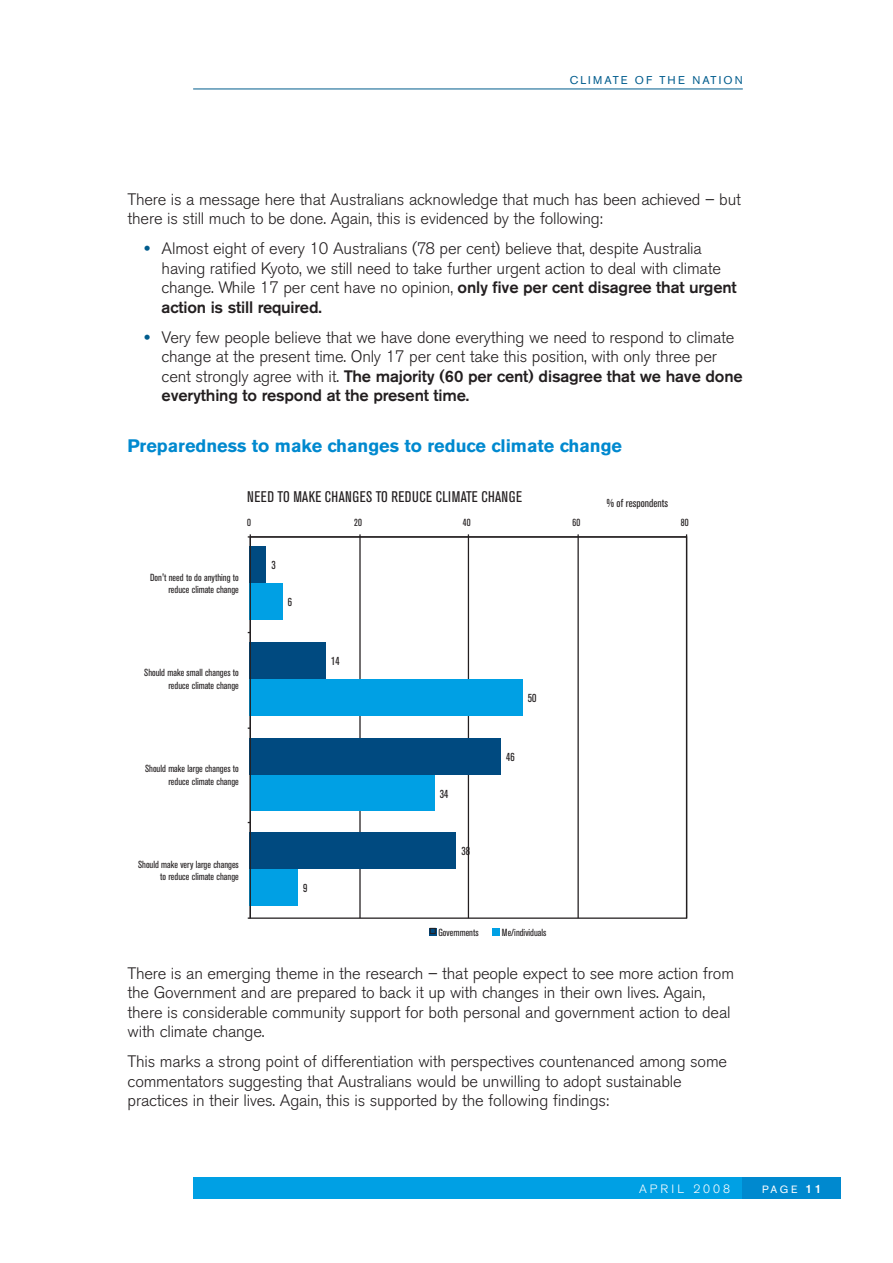
<style>
.page{position:relative;width:893px;height:1263px;background:#fff}
.page>*{position:absolute;margin:0;border:0;box-sizing:border-box;transform-origin:0 0}
.t1{font:700 18px "Akzidenz Grotesk BE";color:#0089cf}
.t2{font:300 16.5px/19.5px "Akzidenz Grotesk BE";letter-spacing:-.01em;color:#231f20}
.t3{font:condensed 15.3px "Akzidenz Grotesk BE";letter-spacing:.02em;color:#231f20}
.t4{font:300 12px "Akzidenz Grotesk BE";letter-spacing:.255em;color:#fff}
.t5{font:condensed 11.55px "Akzidenz Grotesk BE";color:#231f20}
.t6{font:11.25px "Akzidenz Grotesk BE";letter-spacing:.175em;color:#005c8d}
.t7{font:10.5px "Akzidenz Grotesk BE";color:#fff}
.t8{font:condensed 10.2px/12.8px "Akzidenz Grotesk BE";color:#231f20;text-align:right}
.s1{font-family:"Akzidenz Grotesk BE Super";font-weight:400;color:#005c8d}
.s2{font-weight:500}
.s3{font-weight:500;font-size:12px}
</style>
<div class="page">
<hr style="left:193px;top:89px;width:549px;height:1px;background:#005c8d">
<div style="left:193px;top:1178px;width:549px;height:21px;background:#00a0e4"></div>
<div style="left:742px;top:1178px;width:99px;height:21px;background:#0089cf"></div>
<hr style="left:359px;top:537px;width:1px;height:381px;background:#231f20">
<hr style="left:468px;top:537px;width:1px;height:381px;background:#231f20">
<hr style="left:577px;top:537px;width:1px;height:381px;background:#231f20">
<div style="left:250px;top:546px;width:16px;height:37px;background:#004a80"></div>
<div style="left:250px;top:642px;width:76px;height:37px;background:#004a80"></div>
<div style="left:250px;top:738px;width:251px;height:37px;background:#004a80"></div>
<div style="left:250px;top:832px;width:206px;height:37px;background:#004a80"></div>
<div style="left:250px;top:583px;width:33px;height:37px;background:#00a0e4"></div>
<div style="left:250px;top:679px;width:272px;height:37px;background:#00a0e4"></div>
<div style="left:250px;top:775px;width:184px;height:35px;background:#00a0e4"></div>
<div style="left:250px;top:869px;width:48px;height:37px;background:#00a0e4"></div>
<hr style="left:250px;top:536px;width:436px;height:2px;background:#231f20">
<hr style="left:250px;top:537px;width:1px;height:381px;background:#231f20">
<div style="left:429px;top:928px;width:7px;height:7px;background:#212024"></div>
<svg style="left:430px;top:929px;width:5px;height:4px"></svg>
<div style="left:492px;top:928px;width:7px;height:7px;background:#00a0e4"></div>
<p class="t6" style="left:569px;top:77px;width:174px">CLIMATE OF THE NATION</p>
<p class="t2" style="left:128px;top:191px;width:614px">There is a message here that Australians acknowledge that much has been achieved – but there is still much to be done. Again, this is evidenced by the following:</p>
<p class="t2" style="left:162px;top:241px;width:576px;text-indent:-17px"><span class="s1">•</span> Almost eight of every 10 Australians (78 per cent) believe that, despite Australia having ratified Kyoto, we still need to take further urgent action to deal with climate change. While 17 per cent have no opinion, <span class="s2">only five per cent disagree that urgent action is still required.</span></p>
<p class="t2" style="left:162px;top:329px;width:582px;text-indent:-17px"><span class="s1">•</span> Very few people believe that we have done everything we need to respond to climate change at the present time. Only 17 per cent take this position, with only three per cent strongly agree with it. <span class="s2">The majority (60 per cent) disagree that we have done everything to respond at the present time.</span></p>
<p class="t1" style="left:128px;top:439px;width:496px">Preparedness to make changes to reduce climate change</p>
<p class="t3" style="left:247px;top:491px;width:276px">NEED TO MAKE CHANGES TO REDUCE CLIMATE CHANGE</p>
<p class="t5" style="left:607px;top:499px;width:63px">% of respondents</p>
<p class="t8" style="left:247px;top:517px;width:5px">0</p>
<p class="t8" style="left:354px;top:517px;width:9px">20</p>
<p class="t8" style="left:462px;top:517px;width:9px">40</p>
<p class="t8" style="left:572px;top:517px;width:9px">60</p>
<p class="t8" style="left:680px;top:517px;width:9px">80</p>
<p class="t8" style="left:150px;top:572px;width:90px">Don't need to do anything to reduce climate change</p>
<p class="t8" style="left:144px;top:667px;width:96px">Should make small changes to reduce climate change</p>
<p class="t8" style="left:145px;top:763px;width:95px">Should make large changes to reduce climate change</p>
<p class="t8" style="left:138px;top:858px;width:102px">Should make very large changes to reduce climate change</p>
<p class="t5" style="left:271px;top:561px;width:6px">3</p>
<p class="t5" style="left:288px;top:598px;width:6px">6</p>
<p class="t5" style="left:331px;top:657px;width:10px">14</p>
<p class="t5" style="left:303px;top:884px;width:6px">9</p>
<p class="t5" style="left:439px;top:789px;width:10px">34</p>
<p class="t5" style="left:461px;top:847px;width:10px">38</p>
<p class="t5" style="left:527px;top:694px;width:10px">50</p>
<p class="t5" style="left:506px;top:752px;width:10px">46</p>
<p class="t8" style="left:438px;top:927px;width:42px">Governments</p>
<p class="t8" style="left:502px;top:927px;width:46px">Me/individuals</p>
<p class="t2" style="left:128px;top:965px;width:608px">There is an emerging theme in the research – that people expect to see more action from the Government and are prepared to back it up with changes in their own lives. Again, there is considerable community support for both personal and government action to deal with climate change.</p>
<p class="t2" style="left:128px;top:1054px;width:601px">This marks a strong point of differentiation with perspectives countenanced among some commentators suggesting that Australians would be unwilling to adopt sustainable practices in their lives. Again, this is supported by the following findings:</p>
<p class="t4" style="left:639px;top:1184px;width:92px">APRIL 2008</p>
<p class="t7" style="left:762px;top:1185px;width:61px">PAGE <span class="s3">11</span></p>
</div>
